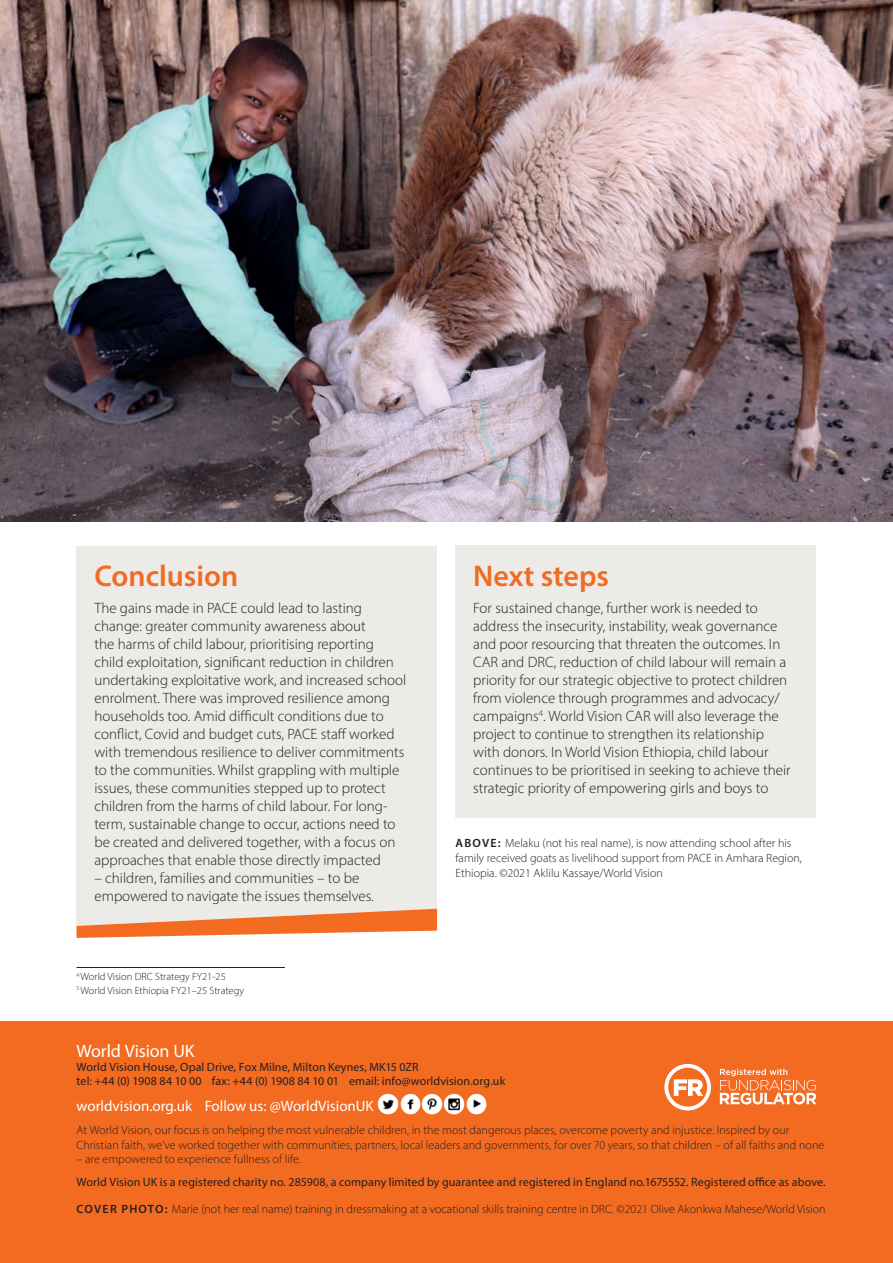
<style>
.page{position:relative;width:893px;height:1263px;background:#fff}
.page>*{position:absolute;margin:0;border:0;box-sizing:border-box;transform-origin:0 0}
.Box_Head{font:600 30px "Myriad Pro";color:#f36a21}
.t1{font:18px "Myriad Pro";letter-spacing:-.005em;color:#fff}
.Body_Copy{font:300 15px/18px "Myriad Pro";color:#231f20}
.t2{font:15px "Myriad Pro";color:#fff}
.t3{font:300 12px/15px "Myriad Pro";color:#231f20}
.t4{font:12px/14.4px "Myriad Pro";letter-spacing:.005em;color:#231f20}
.Footnote{font:300 10.5px "Myriad Pro";color:#231f20}
.First_footnote{font:300 10.5px "Myriad Pro";color:#231f20}
.s1{font-weight:600}
</style>
<div class="page">
<div style="left:0;top:1022px;width:893px;height:241px;background:#f36a21"></div>
<img style="left:377px;top:1093px;width:110px;height:22px">
<svg style="left:664px;top:1064px;width:47px;height:46px"></svg>
<svg style="left:720px;top:1068px;width:96px;height:36px"></svg>
<div style="left:455px;top:546px;width:361px;height:272px;background:#ecebe7"></div>
<hr style="left:77px;top:967px;width:208px;height:1px;background:#231f20">
<img style="left:0;top:0;width:893px;height:522px">
<div style="left:76px;top:546px;width:361px;height:384px;background:#ecebe7"></div>
<svg style="left:77px;top:909px;width:360px;height:29px"></svg>
<p class="Box_Head" style="left:94px;top:557px;width:145px">Conclusion</p>
<p class="Body_Copy" style="left:94px;top:599px;width:313px">The gains made in PACE could lead to lasting change: greater community awareness about<br>the harms of child labour, prioritising reporting child exploitation, significant reduction in children undertaking exploitative work, and increased school enrolment. There was improved resilience among households too. Amid difficult conditions due to conflict, Covid and budget cuts, PACE staff worked with tremendous resilience to deliver commitments to the communities. Whilst grappling with multiple issues, these communities stepped up to protect children from the harms of child labour. For long&shy;term, sustainable change to occur, actions need to be created and delivered together, with a focus on approaches that enable those directly impacted</p>
<p class="Body_Copy" style="left:94px;top:869px;width:281px">– children, families and communities – to be empowered to navigate the issues themselves.</p>
<p class="First_footnote" style="left:77px;top:970px;width:151px"><sup>4</sup> World Vision DRC Strategy FY21-25</p>
<p class="Footnote" style="left:77px;top:984px;width:169px"><sup>5</sup> World Vision Ethiopia FY21–25 Strategy</p>
<p class="Box_Head" style="left:473px;top:557px;width:137px">Next steps</p>
<p class="Body_Copy" style="left:473px;top:599px;width:319px">For sustained change, further work is needed to address the insecurity, instability, weak governance and poor resourcing that threaten the outcomes. In CAR and DRC, reduction of child labour will remain a priority for our strategic objective to protect children from violence through programmes and advocacy/ campaigns<sup>4</sup>. World Vision CAR will also leverage the project to continue to strengthen its relationship with donors. In World Vision Ethiopia, child labour continues to be prioritised in seeking to achieve their strategic priority of empowering girls and boys to</p>
<p class="t3" style="left:455px;top:835px;width:348px"><span class="s1">ABOVE:</span> Melaku (not his real name), is now attending school after his family received goats as livelihood support from PACE in Amhara Region,<br>Ethiopia. ©2021 Aklilu Kassaye/World Vision</p>
<p class="t1" style="left:77px;top:1039px;width:120px">World Vision UK</p>
<p class="t4" style="left:77px;top:1059px;width:430px">World Vision House, Opal Drive, Fox Milne, Milton Keynes, MK15 0ZR<br>tel: +44 (0) 1908 84 10 00 fax: +44 (0) 1908 84 10 01 email: info@worldvision.org.uk</p>
<p class="t2" style="left:77px;top:1097px;width:299px">worldvision.org.uk Follow us: @WorldVisionUK</p>
<p class="t3" style="left:77px;top:1123px;width:749px;line-height:14.4px">At World Vision, our focus is on helping the most vulnerable children, in the most dangerous places, overcome poverty and injustice. Inspired by our<br>Christian faith, we’ve worked together with communities, partners, local leaders and governments, for over 70 years, so that children – of all faiths and none</p>
<p class="t3" style="left:77px;top:1151px;width:226px">– are empowered to experience fullness of life.</p>
<p class="t4" style="left:77px;top:1174px;width:751px">World Vision UK is a registered charity no. 285908, a company limited by guarantee and registered in England no.1675552. Registered office as above.</p>
<p class="t3" style="left:77px;top:1201px;width:750px"><span class="s1">COVER PHOTO:</span> Marie (not her real name) training in dressmaking at a vocational skills training centre in DRC. ©2021 Olive Akonkwa Mahese/World Vision</p>
</div>
